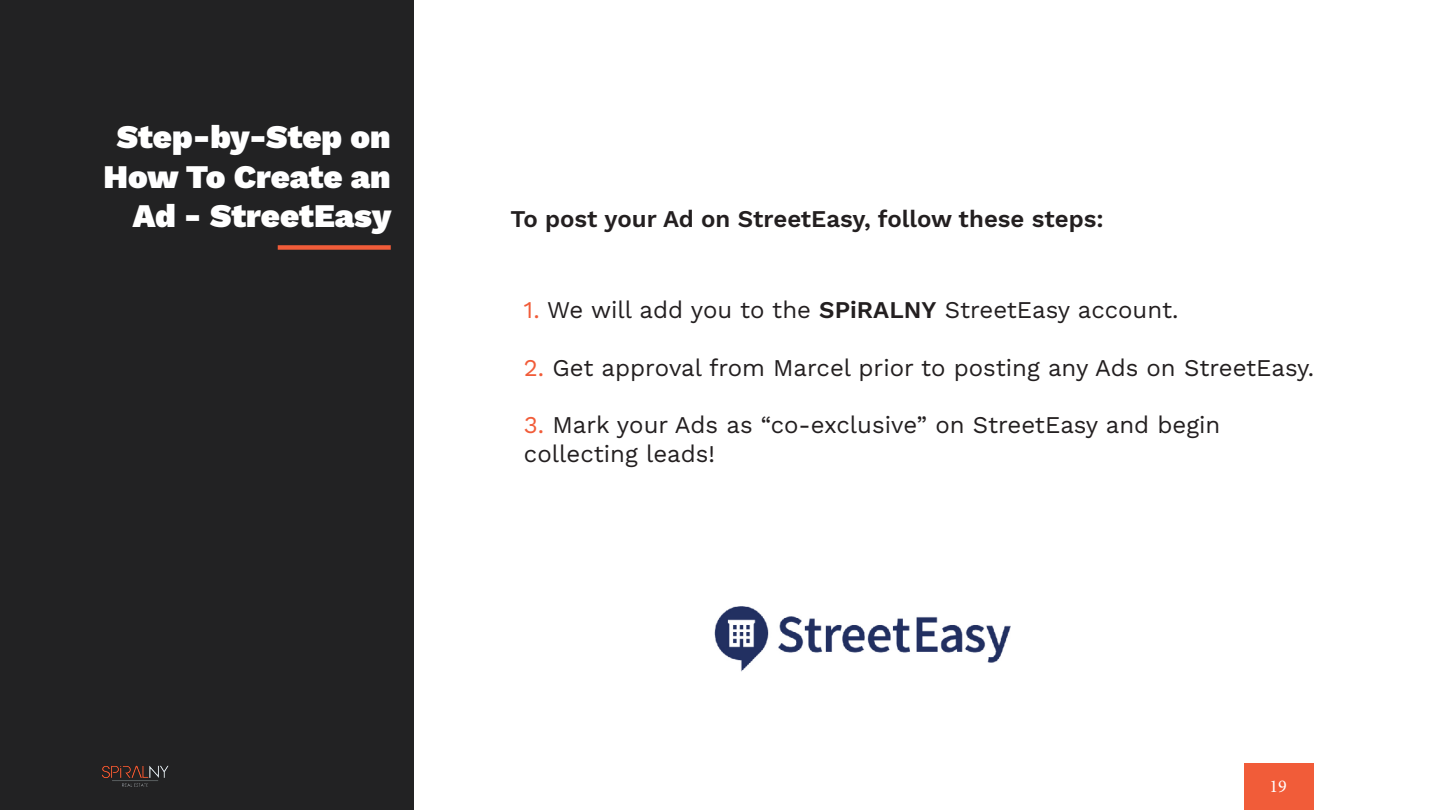
<style>
.page{position:relative;width:1440px;height:810px;background:#fff}
.page>*{position:absolute;margin:0;border:0;box-sizing:border-box;transform-origin:0 0}
.t1{font:33px/39.6px "Work Sans";color:#fff;text-align:right}
.t2{font:24px "Work Sans";color:#231f20}
.t3{font:18px "Minion Pro";color:#fff}
.s1{color:#f15c39}
</style>
<div class="page">
<div style="left:1245px;top:764px;width:69px;height:46px;background:#f15c39"></div>
<div style="left:0;top:0;width:413px;height:810px;background:#222223"></div>
<img style="left:714px;top:606px;width:297px;height:66px">
<div style="left:278px;top:245px;width:113px;height:5px;background:#f15c39"></div>
<img style="left:102px;top:765px;width:67px;height:22px">
<p class="t1" style="left:103px;top:116px;width:289px">Step-by-Step on<br>How To Create an<br>Ad - StreetEasy</p>
<p class="t2" style="left:510px;top:201px;width:595px">To post your Ad on StreetEasy, follow these steps:</p>
<p class="t2" style="left:524px;top:292px;width:656px"><span class="s1">1.</span> We will add you to the SPiRALNY StreetEasy account.</p>
<p class="t2" style="left:524px;top:349px;width:792px"><span class="s1">2.</span> Get approval from Marcel prior to posting any Ads on StreetEasy.</p>
<p class="t2" style="left:524px;top:407px;width:698px"><span class="s1">3.</span> Mark your Ads as “co-exclusive” on StreetEasy and begin</p>
<p class="t2" style="left:524px;top:436px;width:193px">collecting leads!</p>
<p class="t3" style="left:1269px;top:774px;width:19px">19</p>
</div>
